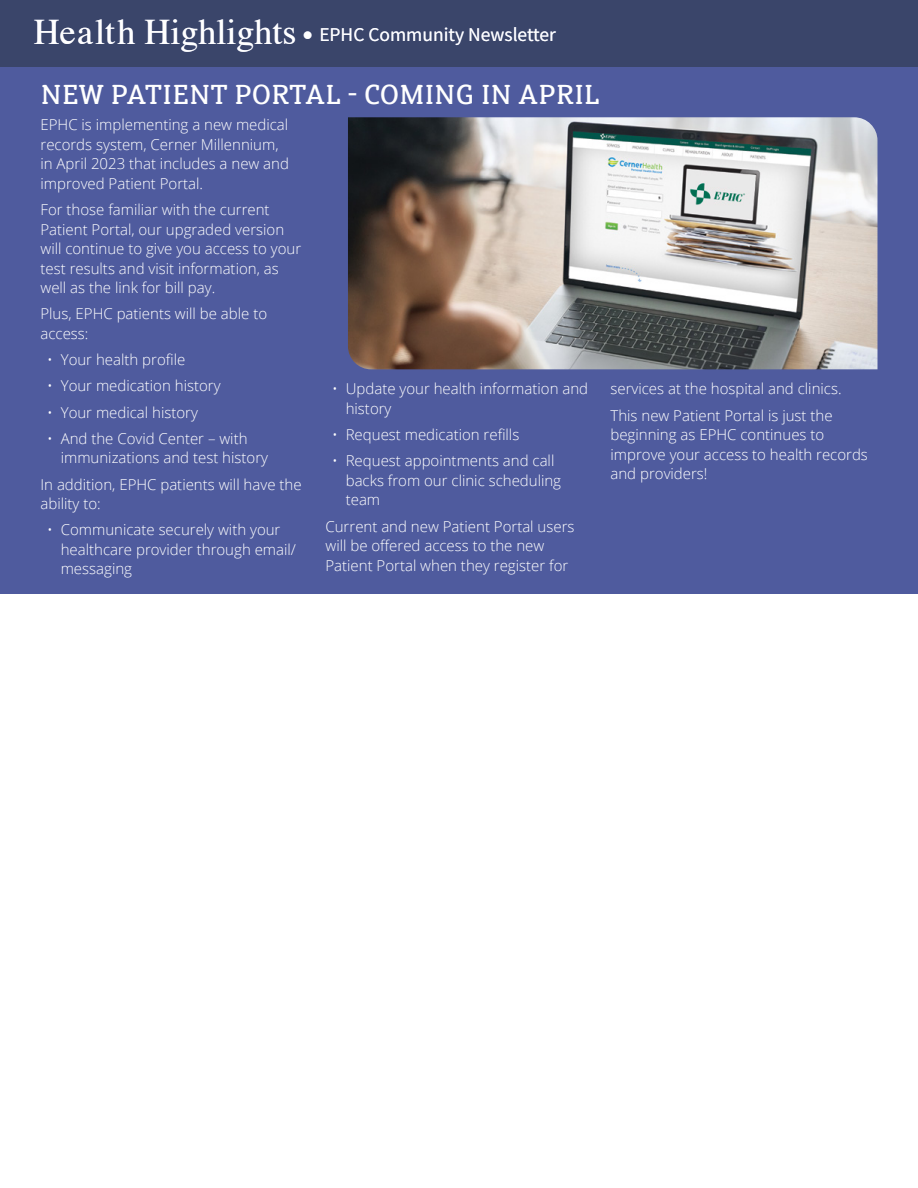
<style>
.page{position:relative;width:918px;height:1188px;background:#fff}
.page>*{position:absolute;margin:0;border:0;box-sizing:border-box;transform-origin:0 0}
.t1{font:36px "Times";color:#fff}
.t2{font:27px "Susan Classic";letter-spacing:.01em;color:#fff}
.t3{font:19.5px "Source Sans Pro";color:#fff}
.t4{font:300 15px/19.5px "Open Sans";color:#fff}
.s1{font-size:26.85px}
</style>
<div class="page">
<div style="left:0;top:0;width:918px;height:594px;background:#4f5b9e"></div>
<img style="left:348px;top:117px;width:530px;height:252px">
<div style="left:0;top:0;width:918px;height:67px;background:#3a456a"></div>
<h1 class="t1" style="left:34px;top:-2px;width:280px">Health Highlights <span class="s1">•</span></h1>
<h3 class="t3" style="left:319px;top:22px;width:238px">EPHC Community Newsletter</h3>
<h2 class="t2" style="left:41px;top:76px;width:560px">NEW PATIENT PORTAL - COMING IN APRIL</h2>
<p class="t4" style="left:40px;top:115px;width:250px">EPHC is implementing a new medical records system, Cerner Millennium, in April 2023 that includes a new and improved Patient Portal.</p>
<p class="t4" style="left:40px;top:199px;width:262px">For those familiar with the current Patient Portal, our upgraded version will continue to give you access to your test results and visit information, as well as the link for bill pay.</p>
<p class="t4" style="left:40px;top:304px;width:228px">Plus, EPHC patients will be able to access:</p>
<p class="t4" style="left:47px;top:349px;width:140px">• Your health profile</p>
<p class="t4" style="left:47px;top:376px;width:175px">• Your medication history</p>
<p class="t4" style="left:47px;top:402px;width:152px">• Your medical history</p>
<p class="t4" style="left:61px;top:428px;width:209px;text-indent:-14px">• And the Covid Center – with immunizations and test history</p>
<p class="t4" style="left:40px;top:474px;width:263px">In addition, EPHC patients will have the ability to:</p>
<p class="t4" style="left:61px;top:520px;width:237px;text-indent:-14px">• Communicate securely with your healthcare provider through email/ messaging</p>
<p class="t4" style="left:346px;top:379px;width:244px;text-indent:-14px">• Update your health information and history</p>
<p class="t4" style="left:332px;top:424px;width:189px">• Request medication refills</p>
<p class="t4" style="left:346px;top:451px;width:217px;text-indent:-14px">• Request appointments and call backs from our clinic scheduling team</p>
<p class="t4" style="left:326px;top:516px;width:251px">Current and new Patient Portal users will be offered access to the new<br>Patient Portal when they register for</p>
<p class="t4" style="left:610px;top:375px;width:233px;line-height:26.2px">services at the hospital and clinics.<br>This new Patient Portal is just the</p>
<p class="t4" style="left:610px;top:424px;width:259px">beginning as EPHC continues to improve your access to health records and providers!</p>
</div>
